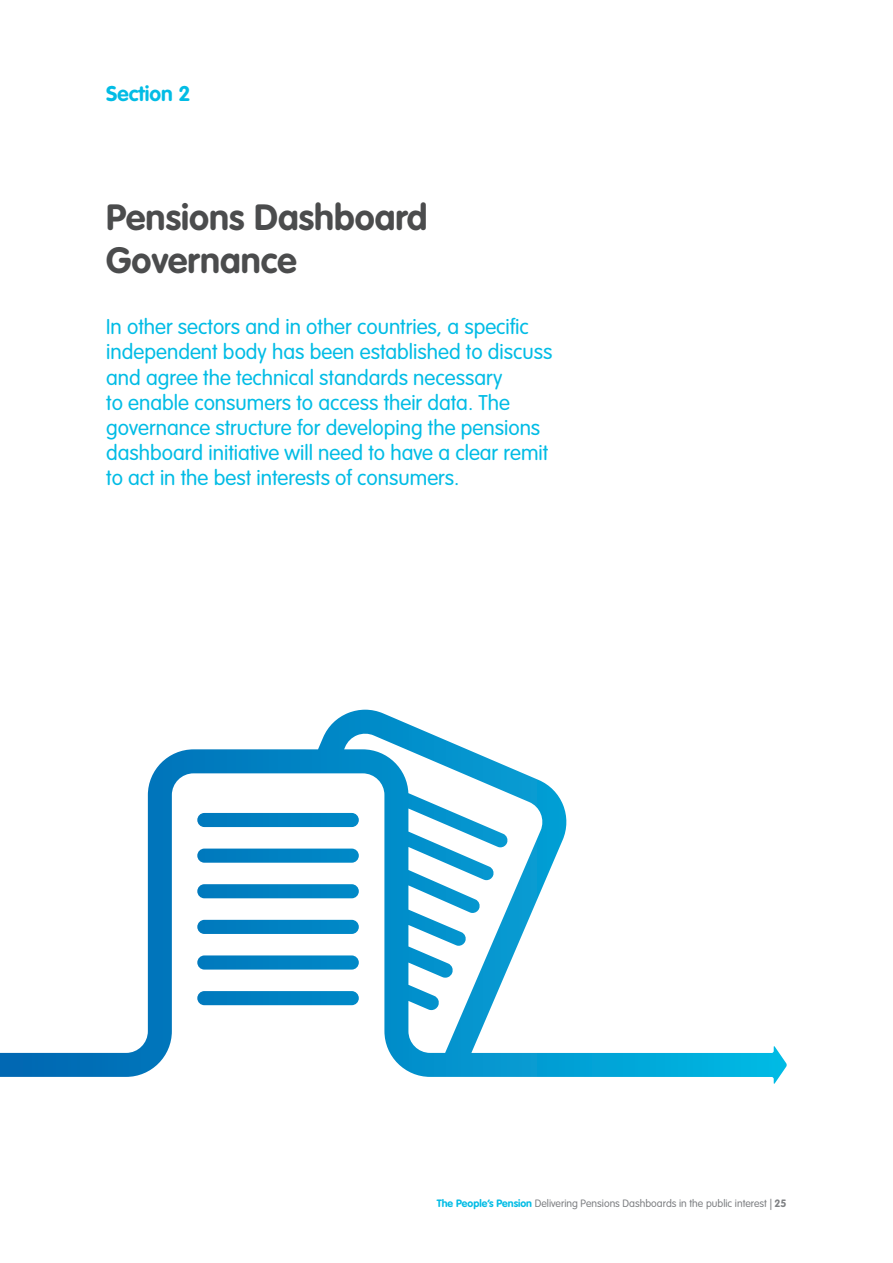
<style>
.page{position:relative;width:893px;height:1263px;background:#fff}
.page>*{position:absolute;margin:0;border:0;box-sizing:border-box;transform-origin:0 0}
.Section_Heading{font:700 36px/43.2px "VAG Rounded Std";color:#4b4c4d}
.Section_Intro{font:300 21px/25.2px "VAG Rounded Std";color:#02bce5}
.t1{font:700 21px "VAG Rounded Std";color:#02bce5}
.t2{font:300 10.5px "VAG Rounded Std";color:#7e8083}
.s1{font-weight:700;color:#02bce5}
.s2{font-weight:700}
</style>
<div class="page">
<svg style="left:0;top:710px;width:787px;height:374px"></svg>
<h2 class="t1" style="left:106px;top:81px;width:86px">Section 2</h2>
<p class="Section_Heading" style="left:106px;top:197px;width:323px">Pensions Dashboard<br>Governance</p>
<p class="Section_Intro" style="left:106px;top:315px;width:448px">In other sectors and in other countries, a specific independent body has been established to discuss and agree the technical standards necessary<br>to enable consumers to access their data. The governance structure for developing the pensions dashboard initiative will need to have a clear remit to act in the best interests of consumers.</p>
<p class="t2" style="left:437px;top:1197px;width:351px"><span class="s1">The People’s Pension</span> Delivering Pensions Dashboards in the public interest | <span class="s2">25</span></p>
</div>
